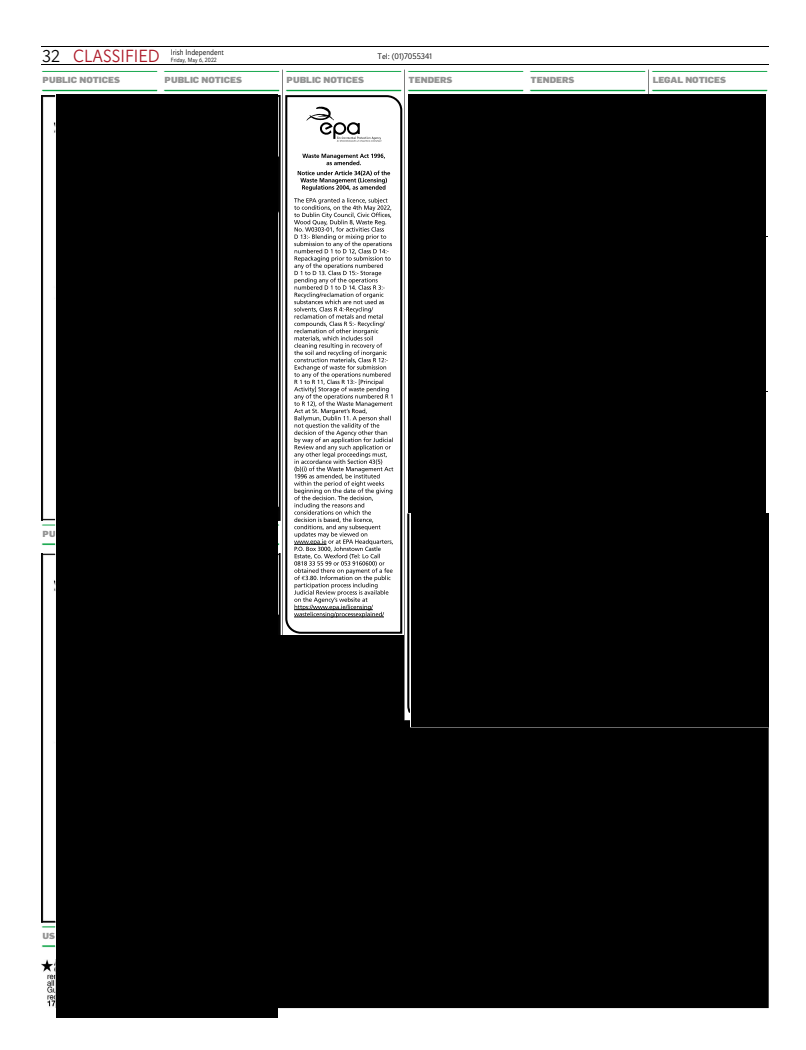
<style>
.page{position:relative;width:806px;height:1050px;background:#fff}
.page>*{position:absolute;margin:0;border:0;box-sizing:border-box;transform-origin:0 0}
.t1{font:900 8.6px "Flama";color:#949494;scale:1.07 1}
.t2{font:300 8px "Nuacht Sans";color:#000;scale:.91 1}
.t3{font:300 8px "Nuacht Sans";color:#000}
.t4{font:300 6px "Nuacht Sans";color:#000;scale:.92 1}
.s1{font-size:17px}
.s2{font-size:17.5px;color:#ad1b2a}
</style>
<div class="page">
<hr style="left:41px;top:47px;width:727px;height:1px;background:#000">
<hr style="left:41px;top:65px;width:727px;height:1px;background:#000">
<img style="left:41px;top:95px;width:239px;height:425px">
<img style="left:41px;top:554px;width:238px;height:368px">
<img style="left:279px;top:554px;width:1px;height:81px">
<svg style="left:285px;top:95px;width:118px;height:539px"></svg>
<svg style="left:294px;top:154px;width:99px;height:464px"></svg>
<svg style="left:407px;top:513px;width:3px;height:200px"></svg>
<svg style="left:768px;top:588px;width:1px;height:132px"></svg>
<img style="left:41px;top:959px;width:14px;height:48px">
<div style="left:41px;top:523px;width:15px;height:23px;border:1px solid #fff"></div>
<div style="left:163px;top:70px;width:117px;height:22px;border:1px solid #fff"></div>
<svg style="left:42px;top:921px;width:13px;height:2px"></svg>
<div style="left:41px;top:925px;width:15px;height:23px;border:1px solid #fff"></div>
<svg style="left:768px;top:558px;width:1px;height:22px"></svg>
<div style="left:285px;top:70px;width:117px;height:22px;border:1px solid #fff"></div>
<div style="left:651px;top:70px;width:117px;height:22px;border:1px solid #fff"></div>
<div style="left:529px;top:70px;width:117px;height:22px;border:1px solid #fff"></div>
<div style="left:407px;top:70px;width:117px;height:22px;border:1px solid #fff"></div>
<div style="left:41px;top:70px;width:117px;height:22px;border:1px solid #fff"></div>
<svg style="left:648px;top:70px;width:1px;height:24px"></svg>
<hr style="left:404px;top:70px;width:1px;height:651px;background:#000">
<hr style="left:282px;top:70px;width:1px;height:565px;background:#000">
<div style="left:56px;top:94px;width:222px;height:924px;background:#000"></div>
<div style="left:278px;top:720px;width:491px;height:288px;background:#000"></div>
<div style="left:273px;top:635px;width:130px;height:91px;background:#000"></div>
<div style="left:408px;top:94px;width:357px;height:419px;background:#000"></div>
<div style="left:410px;top:513px;width:358px;height:214px;background:#000"></div>
<p class="t2" style="left:42px;top:48px;width:201px"><span class="s1">32</span> <span class="s2">CLASSIFIED</span> Irish Independent</p>
<p class="t4" style="left:171px;top:56px;width:51px">Friday, May 6, 2022</p>
<p class="t3" style="left:378px;top:52px;width:56px">Tel: (01)7055341</p>
<p class="t1" style="left:43px;top:75px;width:74px">PUBLIC NOTICES</p>
<p class="t1" style="left:287px;top:75px;width:74px">PUBLIC NOTICES</p>
<p class="t1" style="left:409px;top:75px;width:43px">TENDERS</p>
<p class="t1" style="left:531px;top:75px;width:43px">TENDERS</p>
<p class="t1" style="left:653px;top:75px;width:70px">LEGAL NOTICES</p>
<p class="t1" style="left:165px;top:75px;width:74px">PUBLIC NOTICES</p>
<p class="t1" style="left:43px;top:529px;width:14px">PU</p>
<p class="t1" style="left:43px;top:931px;width:13px">US</p>
</div>
